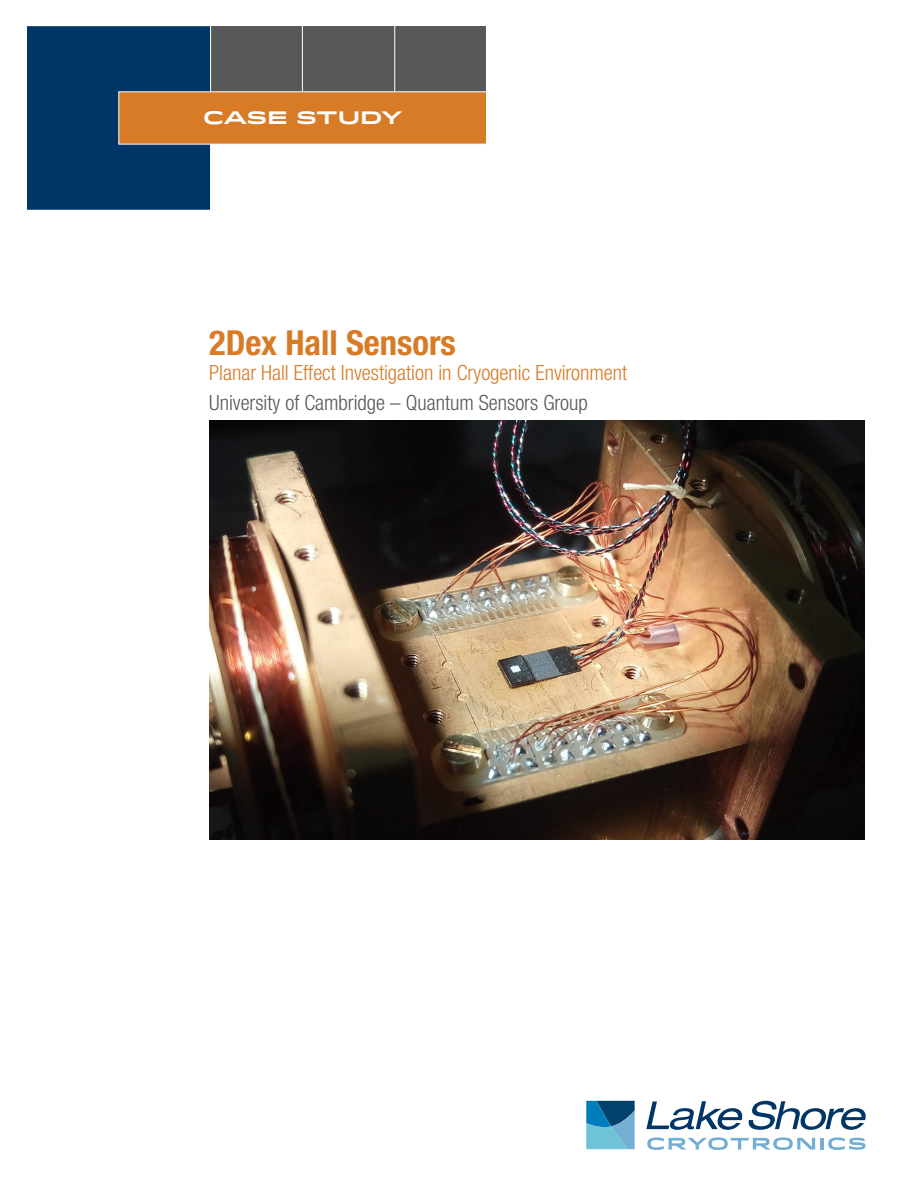
<style>
.page{position:relative;width:918px;height:1188px;background:#fff}
.page>*{position:absolute;margin:0;border:0;box-sizing:border-box;transform-origin:0 0}
.Headline{font:700 condensed 34.5px "Helvetica Neue LTW1 G";color:#d87b27}
.Subhead_1{font:300 condensed 21px "Helvetica Neue LTW1 G";color:#d87b27}
.Subhead_1-2{font:300 condensed 21px "Helvetica Neue LTW1 G";color:#57585a}
.t1{font:700 18px "Idlewild";letter-spacing:-.01em;color:#fff}
</style>
<div class="page">
<svg style="left:27px;top:26px;width:459px;height:184px"></svg>
<svg style="left:586px;top:1101px;width:49px;height:48px"></svg>
<svg style="left:646px;top:1101px;width:220px;height:29px"></svg>
<svg style="left:647px;top:1137px;width:168px;height:13px"></svg>
<hr style="left:820px;top:1138px;width:4px;height:12px;background:#73aed4">
<svg style="left:828px;top:1137px;width:37px;height:13px"></svg>
<img style="left:209px;top:421px;width:655px;height:419px">
<p class="t1" style="left:203px;top:104px;width:201px">CASE STUDY</p>
<p class="Headline" style="left:209px;top:322px;width:248px">2Dex Hall Sensors</p>
<p class="Subhead_1" style="left:209px;top:360px;width:419px">Planar Hall Effect Investigation in Cryogenic Environment</p>
<p class="Subhead_1-2" style="left:209px;top:391px;width:380px">University of Cambridge – Quantum Sensors Group</p>
</div>
